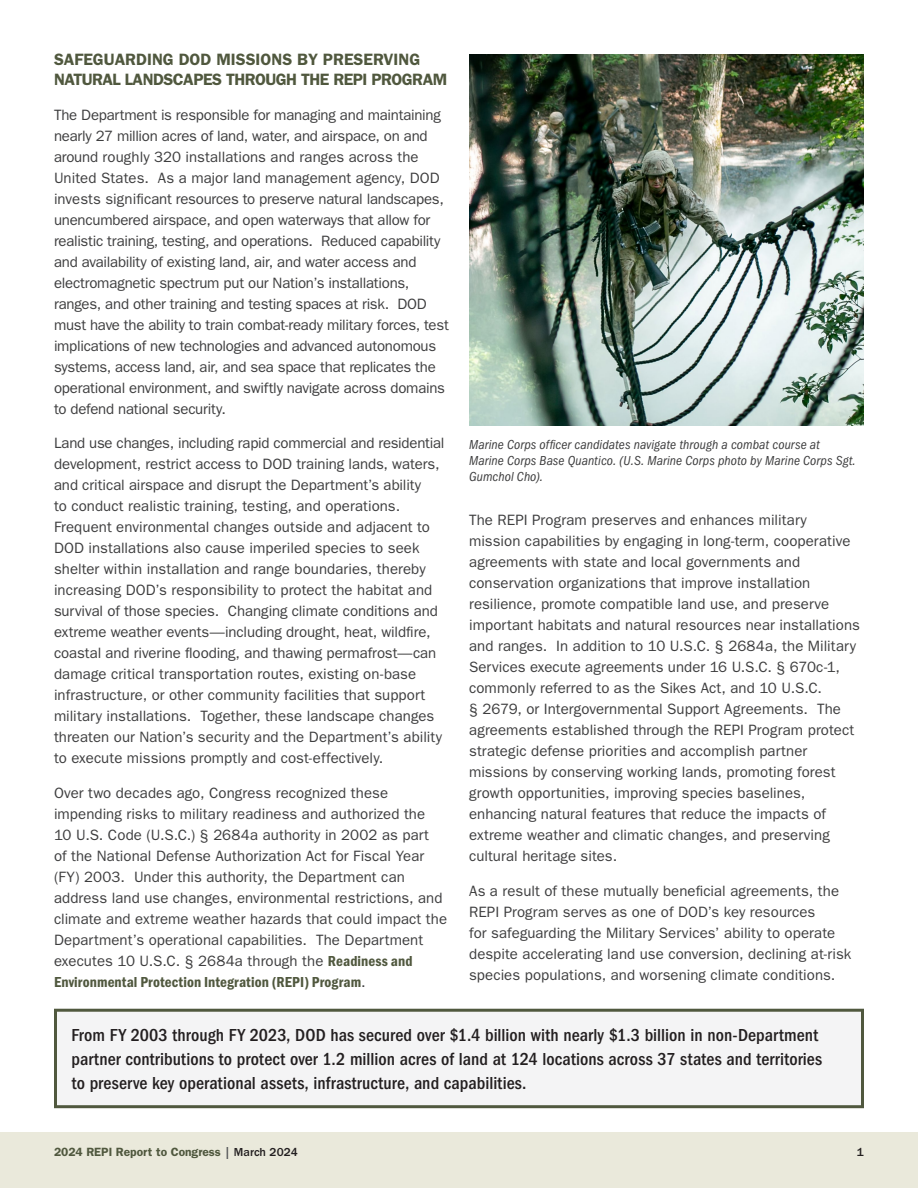
<style>
.page{position:relative;width:918px;height:1188px;background:#fff}
.page>*{position:absolute;margin:0;border:0;box-sizing:border-box;transform-origin:0 0}
.Call_Out_Box_LG{font:500 condensed 18px/24px "ITC Franklin Gothic Std";letter-spacing:.005em;color:#231f20}
.H2_NEW{font:600 16.5px/19.8px "ITC Franklin Gothic Std";letter-spacing:-.03em;color:#50583e}
.BODY_TEXT_NEW{font:15px/21px "ITC Franklin Gothic Std";color:#3e3e3f}
.t1{font:italic condensed 13.5px/16.2px "ITC Franklin Gothic Std";letter-spacing:.01em;color:#3e3e3f}
.t2{font:600 12px "ITC Franklin Gothic Std";color:#50583e}
.t3{font:500 12px "ITC Franklin Gothic Std";color:#231f20}
.s1{font-family:"Franklin Gothic URW Con Dem";color:#50583e}
.s2{font-weight:500;color:#57585a}
.s3{font-weight:500;color:#231f20}
</style>
<div class="page">
<div style="left:0;top:1132px;width:918px;height:56px;background:#eae9db"></div>
<img style="left:469px;top:54px;width:395px;height:372px">
<div style="left:56px;top:1010px;width:806px;height:97px;background:#f4f4f5"></div>
<div style="left:54px;top:1009px;width:810px;height:99px;border:3px solid #50583e"></div>
<p class="H2_NEW" style="left:54px;top:50px;width:395px">SAFEGUARDING DOD MISSIONS BY PRESERVING<br>NATURAL LANDSCAPES THROUGH THE REPI PROGRAM</p>
<p class="BODY_TEXT_NEW" style="left:54px;top:104px;width:396px">The Department is responsible for managing and maintaining nearly 27 million acres of land, water, and airspace, on and around roughly 320 installations and ranges across the United States. As a major land management agency, DOD invests significant resources to preserve natural landscapes, unencumbered airspace, and open waterways that allow for realistic training, testing, and operations. Reduced capability and availability of existing land, air, and water access and electromagnetic spectrum put our Nation’s installations, ranges, and other training and testing spaces at risk. DOD must have the ability to train combat-ready military forces, test implications of new technologies and advanced autonomous systems, access land, air, and sea space that replicates the operational environment, and swiftly navigate across domains to defend national security.</p>
<p class="BODY_TEXT_NEW" style="left:54px;top:433px;width:392px">Land use changes, including rapid commercial and residential development, restrict access to DOD training lands, waters, and critical airspace and disrupt the Department’s ability<br>to conduct realistic training, testing, and operations.<br>Frequent environmental changes outside and adjacent to DOD installations also cause imperiled species to seek shelter within installation and range boundaries, thereby increasing DOD’s responsibility to protect the habitat and survival of those species. Changing climate conditions and extreme weather events—including drought, heat, wildfire, coastal and riverine flooding, and thawing permafrost—can damage critical transportation routes, existing on-base infrastructure, or other community facilities that support military installations. Together, these landscape changes threaten our Nation’s security and the Department’s ability to execute missions promptly and cost-effectively.</p>
<p class="BODY_TEXT_NEW" style="left:54px;top:782px;width:395px">Over two decades ago, Congress recognized these impending risks to military readiness and authorized the<br>10 U.S. Code (U.S.C.) § 2684a authority in 2002 as part<br>of the National Defense Authorization Act for Fiscal Year (FY) 2003. Under this authority, the Department can address land use changes, environmental restrictions, and climate and extreme weather hazards that could impact the Department’s operational capabilities. The Department executes 10 U.S.C. § 2684a through the <span class="s1">Readiness and Environmental Protection Integration (REPI) Program</span>.</p>
<p class="t1" style="left:469px;top:436px;width:388px">Marine Corps officer candidates navigate through a combat course at<br>Marine Corps Base Quantico. (U.S. Marine Corps photo by Marine Corps Sgt.<br>Gumchol Cho).</p>
<p class="BODY_TEXT_NEW" style="left:469px;top:510px;width:392px">The REPI Program preserves and enhances military mission capabilities by engaging in long-term, cooperative agreements with state and local governments and conservation organizations that improve installation resilience, promote compatible land use, and preserve important habitats and natural resources near installations and ranges. In addition to 10 U.S.C. § 2684a, the Military Services execute agreements under 16 U.S.C. § 670c-1, commonly referred to as the Sikes Act, and 10 U.S.C.<br>§ 2679, or Intergovernmental Support Agreements. The agreements established through the REPI Program protect strategic defense priorities and accomplish partner missions by conserving working lands, promoting forest growth opportunities, improving species baselines, enhancing natural features that reduce the impacts of extreme weather and climatic changes, and preserving cultural heritage sites.</p>
<p class="BODY_TEXT_NEW" style="left:469px;top:880px;width:384px">As a result of these mutually beneficial agreements, the REPI Program serves as one of DOD’s key resources<br>for safeguarding the Military Services’ ability to operate despite accelerating land use conversion, declining at-risk species populations, and worsening climate conditions.</p>
<p class="Call_Out_Box_LG" style="left:71px;top:1023px;width:752px">From FY 2003 through FY 2023, DOD has secured over $1.4 billion with nearly $1.3 billion in non-Department partner contributions to protect over 1.2 million acres of land at 124 locations across 37 states and territories to preserve key operational assets, infrastructure, and capabilities.</p>
<p class="t2" style="left:54px;top:1145px;width:245px">2024 REPI Report to Congress <span class="s2">|</span> <span class="s3">March 2024</span></p>
<p class="t3" style="left:857px;top:1145px;width:9px">1</p>
</div>
